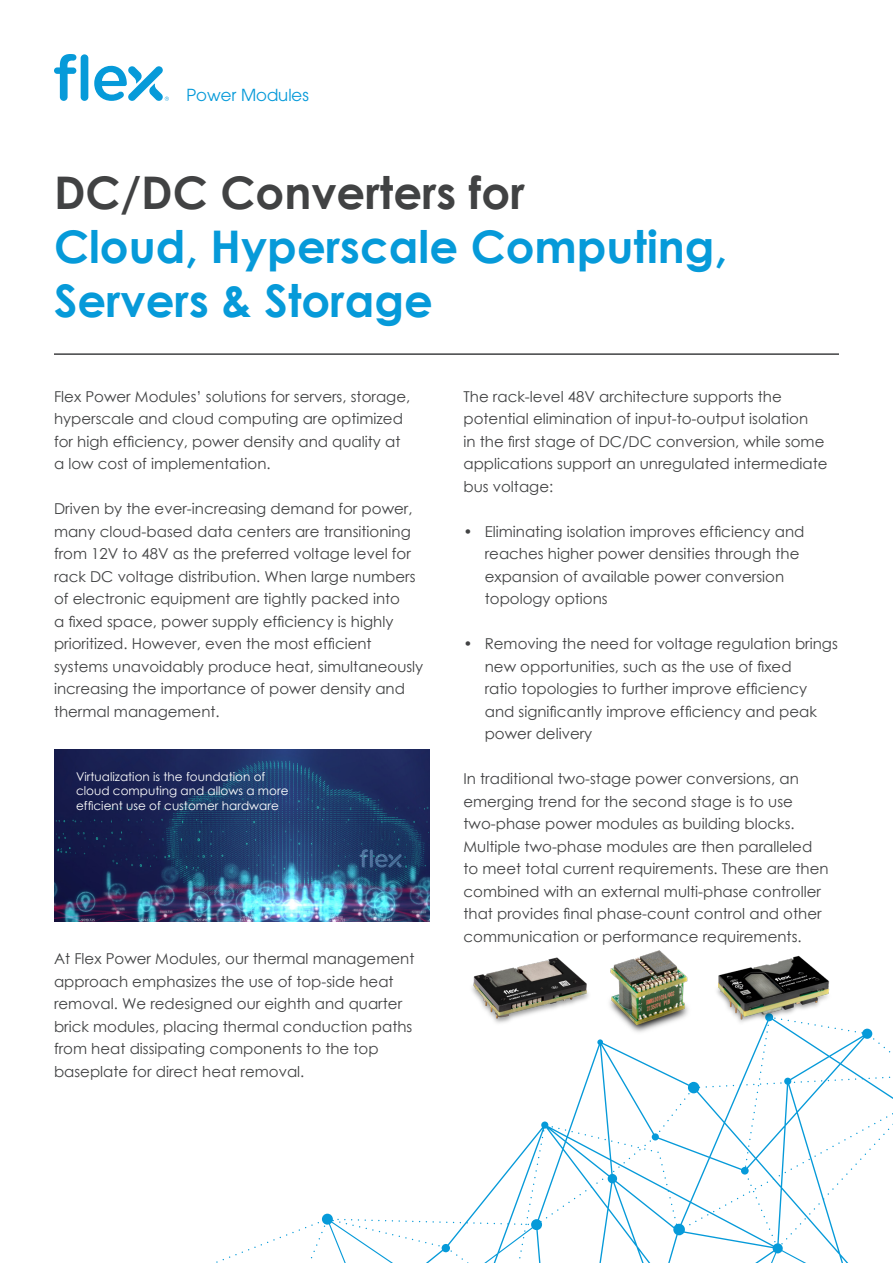
<style>
.page{position:relative;width:893px;height:1263px;background:#fff}
.page>*{position:absolute;margin:0;border:0;box-sizing:border-box;transform-origin:0 0}
.t1{font:700 45px/54px "Century Gothic";color:#069ad9}
.t2{font:16.5px "ITC Avant Garde Pro";color:#069ad9}
.t3{font:15px/22.5px "Century Gothic";color:#414243}
.t4{font:12px/14.4px "Century Gothic";color:#fff}
.s1{color:#414243}
</style>
<div class="page">
<svg style="left:54px;top:54px;width:22px;height:47px"></svg>
<div style="left:81px;top:54px;width:7px;height:47px;background:#069ad9;border-radius:4px"></div>
<svg style="left:94px;top:65px;width:75px;height:36px"></svg>
<svg style="left:472px;top:1026px;width:421px;height:237px"></svg>
<svg style="left:216px;top:1214px;width:265px;height:49px"></svg>
<hr style="left:54px;top:353px;width:785px;height:2px;background:#414243">
<img style="left:717px;top:955px;width:113px;height:71px">
<img style="left:472px;top:957px;width:127px;height:72px">
<img style="left:599px;top:950px;width:107px;height:94px">
<img style="left:54px;top:750px;width:375px;height:171px">
<svg style="left:359px;top:849px;width:9px;height:18px"></svg>
<hr style="left:370px;top:849px;width:3px;height:18px;background:#fff">
<svg style="left:375px;top:853px;width:29px;height:15px"></svg>
<p class="t2" style="left:186px;top:85px;width:124px">Power Modules</p>
<p class="t1" style="left:54px;top:163px;width:675px"><span class="s1">DC/DC Converters for<br></span>Cloud, Hyperscale Computing,<br>Servers &amp; Storage</p>
<p class="t3" style="left:54px;top:385px;width:358px">Flex Power Modules’ solutions for servers, storage, hyperscale and cloud computing are optimized for high efficiency, power density and quality at a low cost of implementation.</p>
<p class="t3" style="left:54px;top:497px;width:371px">Driven by the ever-increasing demand for power, many cloud-based data centers are transitioning from 12V to 48V as the preferred voltage level for rack DC voltage distribution. When large numbers of electronic equipment are tightly packed into<br>a fixed space, power supply efficiency is highly prioritized. However, even the most efficient systems unavoidably produce heat, simultaneously increasing the importance of power density and thermal management.</p>
<p class="t4" style="left:76px;top:769px;width:214px">Virtualization is the foundation of cloud computing and allows a more efficient use of customer hardware</p>
<p class="t3" style="left:54px;top:947px;width:362px">At Flex Power Modules, our thermal management approach emphasizes the use of top-side heat removal. We redesigned our eighth and quarter brick modules, placing thermal conduction paths from heat dissipating components to the top baseplate for direct heat removal.</p>
<p class="t3" style="left:463px;top:385px;width:366px">The rack-level 48V architecture supports the potential elimination of input-to-output isolation<br>in the first stage of DC/DC conversion, while some applications support an unregulated intermediate bus voltage:</p>
<p class="t3" style="left:485px;top:520px;width:321px;text-indent:-21px">• Eliminating isolation improves efficiency and reaches higher power densities through the expansion of available power conversion topology options</p>
<p class="t3" style="left:485px;top:632px;width:355px;text-indent:-21px">• Removing the need for voltage regulation brings new opportunities, such as the use of fixed<br>ratio topologies to further improve efficiency and significantly improve efficiency and peak power delivery</p>
<p class="t3" style="left:463px;top:767px;width:367px">In traditional two-stage power conversions, an emerging trend for the second stage is to use two-phase power modules as building blocks.<br>Multiple two-phase modules are then paralleled to meet total current requirements. These are then combined with an external multi-phase controller that provides final phase-count control and other communication or performance requirements.</p>
</div>
